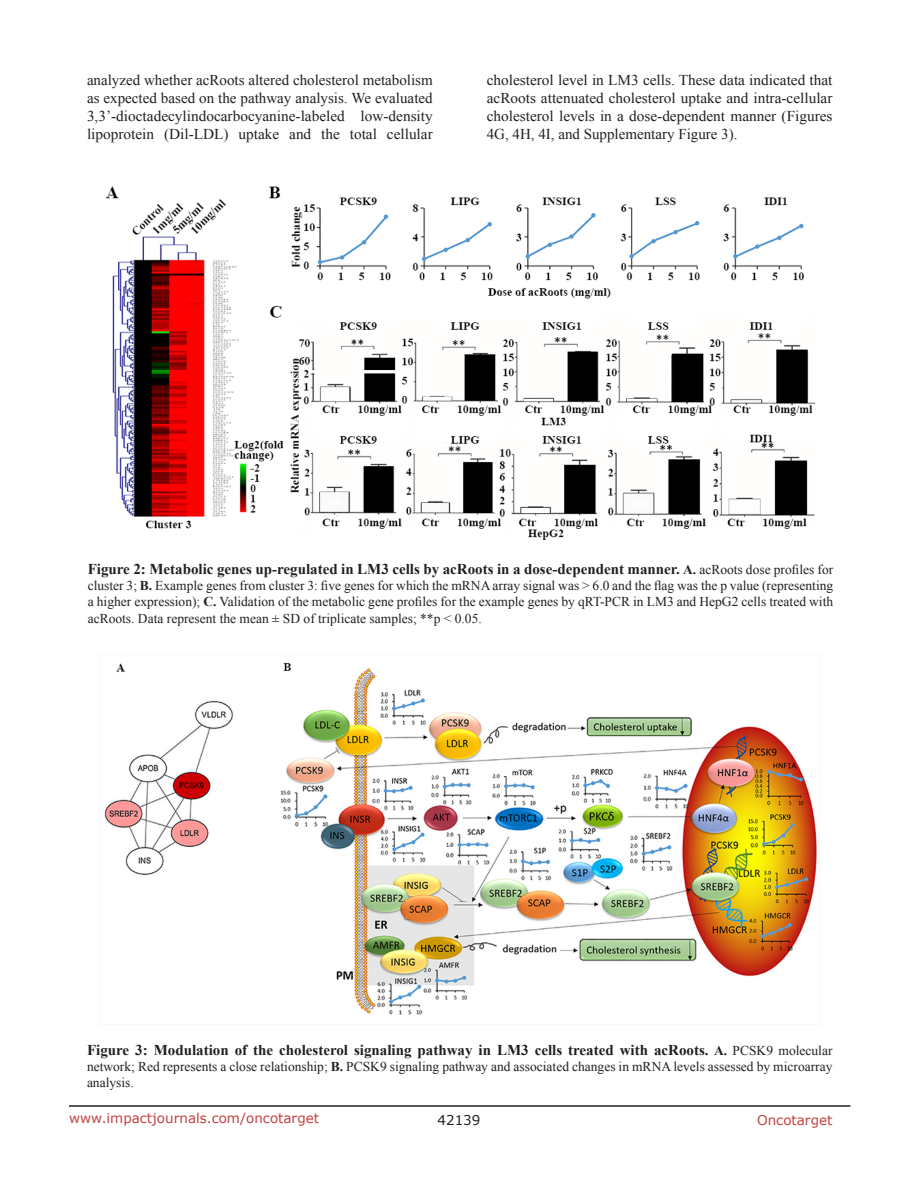
<style>
.page{position:relative;width:918px;height:1188px;background:#fff}
.page>*{position:absolute;margin:0;border:0;box-sizing:border-box;transform-origin:0 0}
.BodyText{font:15px/18px "Times New Roman";color:#231f20;text-align:justify}
.figuretext{font:700 15px "Times New Roman";color:#231f20}
.figuretext-2{font:13.5px/16.2px "Times New Roman";color:#231f20;text-align:justify}
.t1{font:13.5px "Verdana";color:#c24141}
.t2{font:13.5px "Verdana";color:#231f20}
.s1{font-size:13.5px}
.s2{font-weight:400;font-size:13.5px}
.s3{font-weight:700}
</style>
<div class="page">
<hr style="left:69px;top:1105px;width:781px;height:2px;background:#231f20">
<img style="left:105px;top:186px;width:711px;height:354px">
<img style="left:104px;top:663px;width:716px;height:362px">
<p class="BodyText" style="left:87px;top:71px;width:347px">analyzed whether acRoots altered cholesterol metabolism as expected based on the pathway analysis. We evaluated 3,3’-dioctadecylindocarbocyanine-labeled low-density lipoprotein (Dil-LDL) uptake and the total cellular</p>
<p class="BodyText" style="left:487px;top:71px;width:347px">cholesterol level in LM3 cells. These data indicated that acRoots attenuated cholesterol uptake and intra-cellular cholesterol levels in a dose-dependent manner (Figures 4G, 4H, 4I, and Supplementary Figure 3).</p>
<p class="figuretext" style="left:88px;top:559px;width:747px">Figure 2: Metabolic genes up-regulated in LM3 cells by acRoots in a dose-dependent manner. <span class="s1">A.</span> <span class="s2">acRoots dose profiles for</span></p>
<p class="figuretext-2" style="left:88px;top:577px;width:747px">cluster 3; <span class="s3">B.</span> Example genes from cluster 3: five genes for which the mRNA array signal was &gt; 6.0 and the flag was the p value (representing a higher expression); <span class="s3">C.</span> Validation of the metabolic gene profiles for the example genes by qRT-PCR in LM3 and HepG2 cells treated with acRoots. Data represent the mean ± SD of triplicate samples; **p &lt; 0.05.</p>
<p class="figuretext" style="left:87px;top:1039px;width:747px">Figure 3: Modulation of the cholesterol signaling pathway in LM3 cells treated with acRoots. <span class="s1">A.</span> <span class="s2">PCSK9 molecular</span></p>
<p class="figuretext-2" style="left:87px;top:1058px;width:747px">network; Red represents a close relationship; <span class="s3">B.</span> PCSK9 signaling pathway and associated changes in mRNA levels assessed by microarray analysis.</p>
<p class="t1" style="left:69px;top:1109px;width:252px">www.impactjournals.com/oncotarget</p>
<p class="t2" style="left:438px;top:1111px;width:44px">42139</p>
<p class="t1" style="left:757px;top:1111px;width:77px">Oncotarget</p>
</div>
